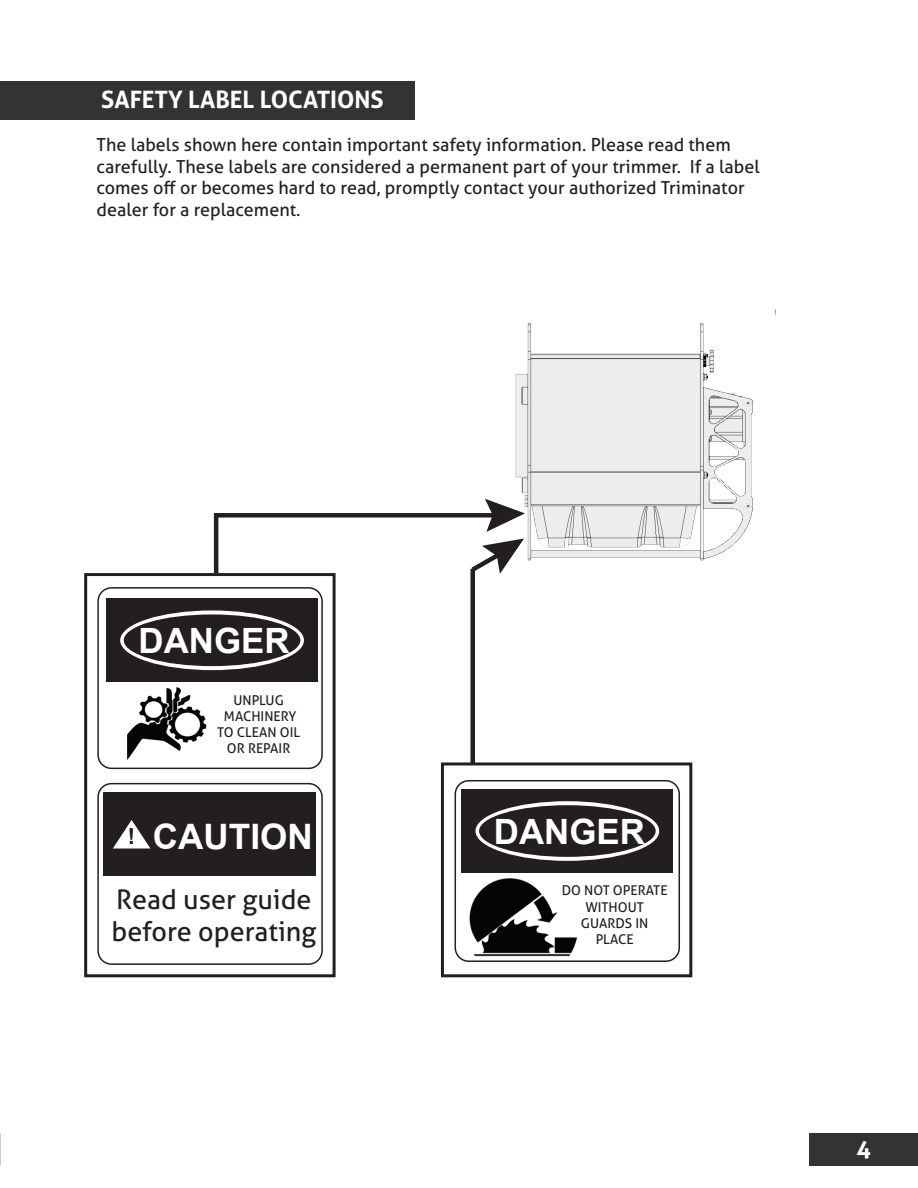
<style>
.page{position:relative;width:918px;height:1188px;background:#fff}
.page>*{position:absolute;margin:0;border:0;box-sizing:border-box;transform-origin:0 0}
.t1{font:700 35.1px "Arial";color:#fff}
.t2{font:700 34.8px "Arial";color:#fff}
.t3{font:27px "Aller";color:#231f20}
.Section_1{font:700 24px "Aller";color:#fff}
.t4{font:18px/21.6px "Aller";color:#231f20}
.t5{font:13.5px "Aller";color:#231f20}
.s1{font-size:22.2px;color:#231f20}
</style>
<div class="page">
<div style="left:84px;top:573px;width:252px;height:404px;border:3px solid #231f20"></div>
<div style="left:0;top:81px;width:415px;height:39px;background:#323332"></div>
<div style="left:809px;top:1134px;width:109px;height:32px;background:#323332"></div>
<svg style="left:455px;top:780px;width:225px;height:182px"></svg>
<img style="left:466px;top:873px;width:113px;height:86px">
<div style="left:462px;top:789px;width:211px;height:84px;background:#231f20"></div>
<svg style="left:475px;top:801px;width:184px;height:60px"></svg>
<div style="left:479px;top:805px;width:177px;height:52px;background:#231f20;border-radius:50%"></div>
<svg style="left:97px;top:587px;width:226px;height:182px"></svg>
<img style="left:122px;top:682px;width:85px;height:78px">
<div style="left:106px;top:599px;width:212px;height:83px;background:#231f20"></div>
<svg style="left:120px;top:610px;width:184px;height:60px"></svg>
<div style="left:124px;top:614px;width:176px;height:52px;background:#231f20;border-radius:50%"></div>
<div style="left:97px;top:783px;width:226px;height:182px;border:2px solid #231f20;border-radius:13px"></div>
<div style="left:103px;top:792px;width:213px;height:84px;background:#231f20"></div>
<svg style="left:113px;top:820px;width:37px;height:29px"></svg>
<img style="left:485px;top:309px;width:290px;height:252px">
<div style="left:470px;top:569px;width:5px;height:195px;background:#231f20"></div>
<svg style="left:470px;top:538px;width:54px;height:38px"></svg>
<div style="left:441px;top:762px;width:251px;height:215px;border:3px solid #231f20"></div>
<hr style="left:214px;top:513px;width:4px;height:60px;background:#231f20">
<svg style="left:485px;top:499px;width:40px;height:33px"></svg>
<div style="left:216px;top:513px;width:280px;height:5px;background:#231f20"></div>
<p class="Section_1" style="left:101px;top:85px;width:284px">SAFETY LABEL LOCATIONS</p>
<p class="t4" style="left:97px;top:134px;width:665px">The labels shown here contain important safety information. Please read them carefully. These labels are considered a permanent part of your trimmer. If a label comes off or becomes hard to read, promptly contact your authorized Triminator dealer for a replacement.</p>
<h2 class="t2" style="left:139px;top:618px;width:153px">DANGER</h2>
<p class="t5" style="left:233px;top:692px;width:52px">UNPLUG</p>
<p class="t5" style="left:224px;top:708px;width:74px">MACHINERY</p>
<p class="t5" style="left:217px;top:724px;width:84px">TO CLEAN OIL</p>
<p class="t5" style="left:227px;top:740px;width:65px">OR REPAIR</p>
<h1 class="t1" style="left:128px;top:813px;width:186px"><span class="s1">!</span> CAUTION</h1>
<p class="t3" style="left:116px;top:883px;width:197px">Read user guide</p>
<p class="t3" style="left:111px;top:915px;width:207px">before operating</p>
<h2 class="t2" style="left:494px;top:809px;width:153px">DANGER</h2>
<p class="t5" style="left:562px;top:882px;width:107px">DO NOT OPERATE</p>
<p class="t5" style="left:585px;top:899px;width:60px">WITHOUT</p>
<p class="t5" style="left:581px;top:915px;width:69px">GUARDS IN</p>
<p class="t5" style="left:596px;top:931px;width:39px">PLACE</p>
<p class="Section_1" style="left:856px;top:1134px;width:16px">4</p>
</div>
